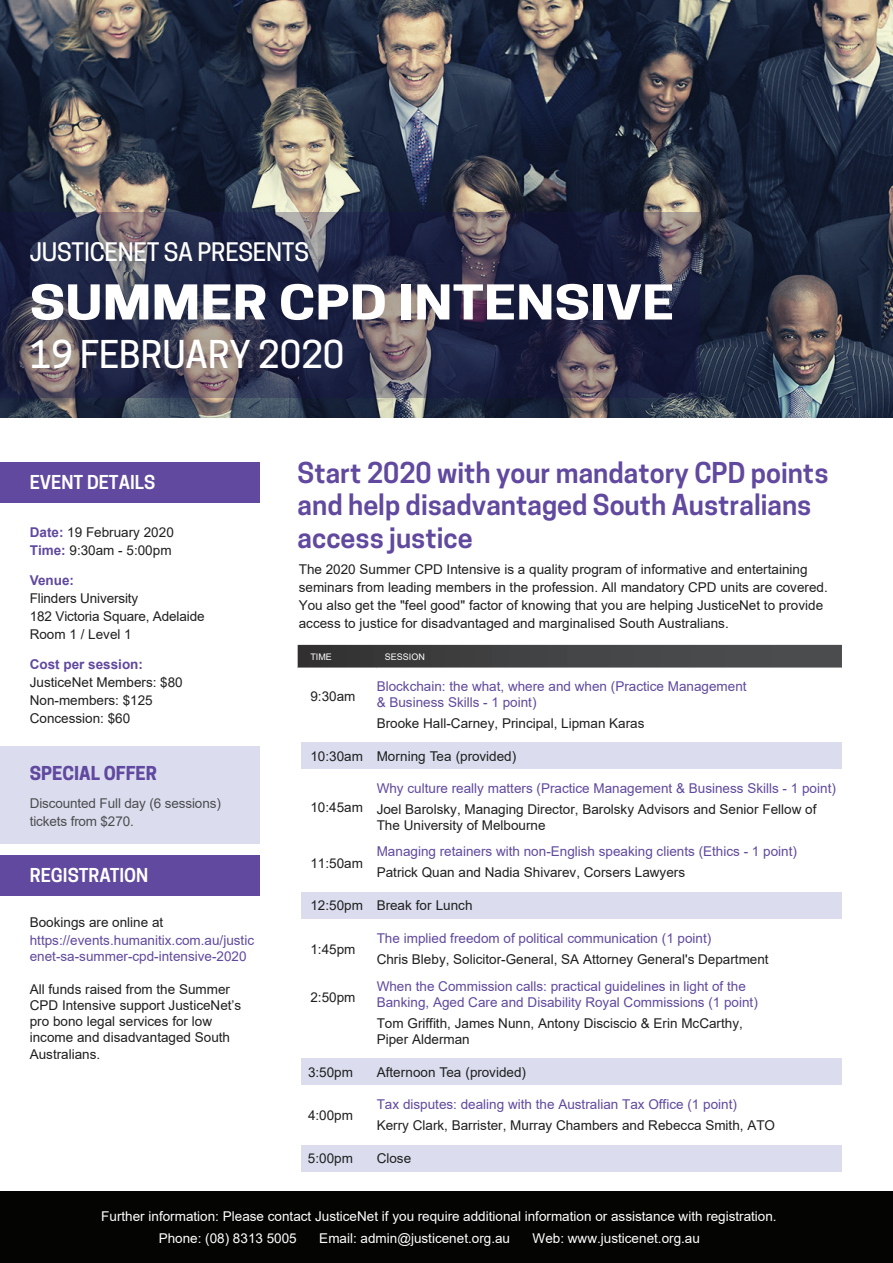
<style>
.page{position:relative;width:893px;height:1263px;background:#fff}
.page>*{position:absolute;margin:0;border:0;box-sizing:border-box;transform-origin:0 0}
.t1{font:700 45px "Cooper Hewitt";color:#fff;scale:1.25 1}
.t2{font:500 36px "Cooper Hewitt";color:#fff}
.t3{font:600 27px/32.4px "Cooper Hewitt";color:#60499e}
.t4{font:500 24px "Cooper Hewitt";letter-spacing:-.01em;color:#fff}
.t5{font:600 18px "Cooper Hewitt";color:#fff}
.t6{font:700 18px "Cooper Hewitt";color:#60499e}
.t7{font:13.5px/18px "Arial";color:#1e1f1e}
.t8{font:13.5px/16.2px "Arial";color:#60499e}
.t9{font:13.5px/22.2px "Arial";color:#fff}
.t10{font:13.5px/18px "Arial";letter-spacing:-.01em;color:#4b4c4d}
.t11{font:700 13.5px "Arial";color:#60499e}
.t12{font:9px "Arial";color:#fff}
.s1{font-weight:700;color:#60499e}
</style>
<div class="page">
<div style="left:0;top:747px;width:259px;height:97px;background:#dbddef"></div>
<img style="left:0;top:0;width:893px;height:417px">
<svg style="left:0;top:212px;width:700px;height:186px;background:#33344c"></svg>
<div style="left:0;top:855px;width:259px;height:40px;background:#60499e"></div>
<div style="left:0;top:463px;width:259px;height:40px;background:#60499e"></div>
<div style="left:0;top:1191px;width:893px;height:72px;background:#040503"></div>
<svg style="left:298px;top:645px;width:544px;height:22px;background:#414243"></svg>
<div style="left:302px;top:1058px;width:540px;height:27px;background:#dbddef"></div>
<div style="left:302px;top:892px;width:540px;height:27px;background:#dbddef"></div>
<div style="left:302px;top:742px;width:540px;height:27px;background:#dbddef"></div>
<div style="left:302px;top:1145px;width:540px;height:27px;background:#dbddef"></div>
<h3 class="t4" style="left:30px;top:238px;width:281px">JUSTICENET SA PRESENTS</h3>
<h1 class="t1" style="left:30px;top:276px;width:517px">SUMMER CPD INTENSIVE</h1>
<h2 class="t2" style="left:30px;top:333px;width:316px">19 FEBRUARY 2020</h2>
<h3 class="t5" style="left:30px;top:472px;width:127px">EVENT DETAILS</h3>
<p class="t7" style="left:30px;top:523px;width:146px"><span class="s1">Date:</span> 19 February 2020<br><span class="s1">Time:</span> 9:30am - 5:00pm</p>
<p class="t11" style="left:30px;top:571px;width:46px">Venue:</p>
<p class="t7" style="left:30px;top:589px;width:176px">Flinders University<br>182 Victoria Square, Adelaide<br>Room 1 / Level 1</p>
<p class="t11" style="left:30px;top:654px;width:115px">Cost per session:</p>
<p class="t7" style="left:30px;top:673px;width:155px">JusticeNet Members: $80<br>Non-members: $125<br>Concession: $60</p>
<h3 class="t6" style="left:30px;top:763px;width:129px">SPECIAL OFFER</h3>
<p class="t10" style="left:30px;top:794px;width:193px">Discounted Full day (6 sessions) tickets from $270.</p>
<h3 class="t5" style="left:30px;top:864px;width:120px">REGISTRATION</h3>
<p class="t7" style="left:30px;top:913px;width:135px">Bookings are online at</p>
<p class="t8" style="left:30px;top:932px;width:226px">https://events.humanitix.com.au/justic enet-sa-summer-cpd-intensive-2020</p>
<p class="t7" style="left:30px;top:981px;width:213px;line-height:16.2px">All funds raised from the Summer<br>CPD Intensive support JusticeNet’s pro bono legal services for low income and disadvantaged South<br>Australians.</p>
<h3 class="t3" style="left:298px;top:457px;width:532px">Start 2020 with your mandatory CPD points and help disadvantaged South Australians access justice</h3>
<p class="t7" style="left:299px;top:560px;width:530px">The 2020 Summer CPD Intensive is a quality program of informative and entertaining seminars from leading members in the profession. All mandatory CPD units are covered.<br>You also get the "feel good" factor of knowing that you are helping JusticeNet to provide access to justice for disadvantaged and marginalised South Australians.</p>
<p class="t12" style="left:310px;top:650px;width:23px">TIME</p>
<p class="t12" style="left:385px;top:650px;width:42px">SESSION</p>
<p class="t7" style="left:310px;top:687px;width:47px">9:30am</p>
<p class="t8" style="left:377px;top:678px;width:371px">Blockchain: the what, where and when (Practice Management &amp; Business Skills - 1 point)</p>
<p class="t7" style="left:377px;top:714px;width:269px">Brooke Hall-Carney, Principal, Lipman Karas</p>
<p class="t7" style="left:310px;top:747px;width:207px">10:30am Morning Tea (provided)</p>
<p class="t7" style="left:310px;top:798px;width:54px">10:45am</p>
<p class="t8" style="left:377px;top:780px;width:461px">Why culture really matters (Practice Management &amp; Business Skills - 1 point)</p>
<p class="t7" style="left:377px;top:801px;width:441px;line-height:16.2px">Joel Barolsky, Managing Director, Barolsky Advisors and Senior Fellow of<br>The University of Melbourne</p>
<p class="t7" style="left:310px;top:854px;width:54px">11:50am</p>
<p class="t7" style="left:310px;top:896px;width:54px">12:50pm</p>
<p class="t7" style="left:310px;top:940px;width:47px">1:45pm</p>
<p class="t8" style="left:377px;top:843px;width:422px">Managing retainers with non-English speaking clients (Ethics - 1 point)</p>
<p class="t7" style="left:377px;top:863px;width:310px">Patrick Quan and Nadia Shivarev, Corsers Lawyers</p>
<p class="t7" style="left:377px;top:896px;width:97px">Break for Lunch</p>
<p class="t8" style="left:377px;top:930px;width:336px">The implied freedom of political communication (1 point)</p>
<p class="t7" style="left:377px;top:950px;width:393px">Chris Bleby, Solicitor-General, SA Attorney General's Department</p>
<p class="t7" style="left:310px;top:988px;width:47px">2:50pm</p>
<p class="t8" style="left:377px;top:978px;width:383px">When the Commission calls: practical guidelines in light of the<br>Banking, Aged Care and Disability Royal Commissions (1 point)</p>
<p class="t7" style="left:377px;top:1015px;width:368px;line-height:16.2px">Tom Griffith, James Nunn, Antony Disciscio &amp; Erin McCarthy,<br>Piper Alderman</p>
<p class="t7" style="left:308px;top:1063px;width:47px">3:50pm</p>
<p class="t7" style="left:308px;top:1106px;width:47px">4:00pm</p>
<p class="t7" style="left:377px;top:1063px;width:151px">Afternoon Tea (provided)</p>
<p class="t8" style="left:377px;top:1096px;width:362px">Tax disputes: dealing with the Australian Tax Office (1 point)</p>
<p class="t7" style="left:377px;top:1116px;width:400px">Kerry Clark, Barrister, Murray Chambers and Rebecca Smith, ATO</p>
<p class="t7" style="left:308px;top:1149px;width:47px">5:00pm</p>
<p class="t7" style="left:377px;top:1149px;width:36px">Close</p>
<p class="t9" style="left:159px;top:1205px;width:619px;text-indent:-57px">Further information: Please contact JusticeNet if you require additional information or assistance with registration.<br>Phone: (08) 8313 5005</p>
<p class="t9" style="left:319px;top:1227px;width:192px">Email: admin@justicenet.org.au</p>
<p class="t9" style="left:533px;top:1227px;width:169px">Web: www.justicenet.org.au</p>
</div>
